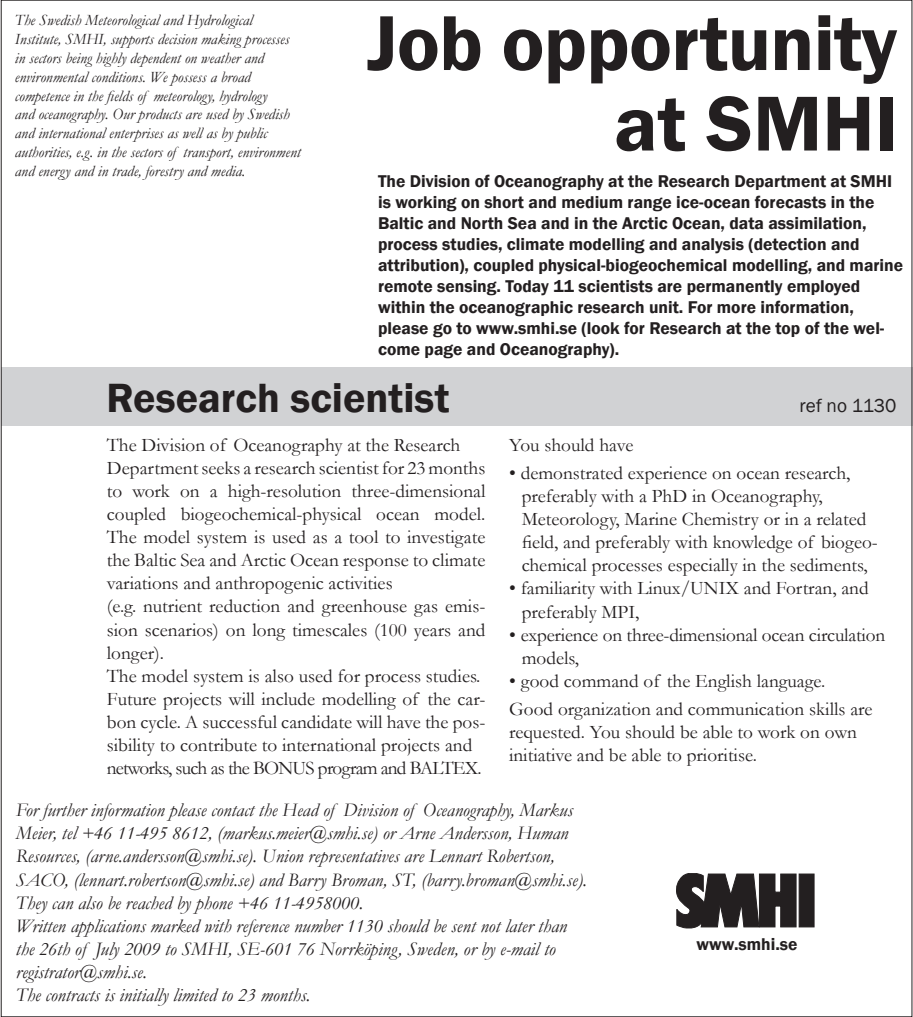
<style>
.page{position:relative;width:913px;height:1017px;background:#fff}
.page>*{position:absolute;margin:0;border:0;box-sizing:border-box;transform-origin:0 0}
.t1{font:600 80.5px/80.5px "Franklin Gothic";letter-spacing:-.01em;color:#231f20;text-align:right}
.t2{font:600 42px "Franklin Gothic";color:#231f20}
.t3{font:19.25px/23.1px "Garamond";color:#231f20;text-align:justify}
.t4{font:italic 19.25px/23.1px "Garamond";color:#231f20}
.t5{font:19.25px "Garamond";letter-spacing:-.04em;color:#231f20}
.t6{font:19.25px "Franklin Gothic";color:#231f20}
.t7{font:600 17.5px/21px "Franklin Gothic";color:#231f20}
.t8{font:italic 15.75px/18.9px "Garamond";color:#231f20}
.s1{color:#fff}
</style>
<div class="page">
<div style="left:1px;top:367px;width:912px;height:58px;background:#d1d2d4"></div>
<svg style="left:676px;top:873px;width:121px;height:55px;background:#444142"></svg>
<div style="left:799px;top:874px;width:15px;height:53px;background:#231f20;border:1px solid #231f20"></div>
<p class="t8" style="left:15px;top:10px;width:239px">The Swedish Meteorological and Hydrological</p>
<p class="t8" style="left:15px;top:29px;width:287px">Institute, SMHI, supports decision making processes in sectors being highly dependent on weather and environmental conditions. We possess a broad competence in the fields of meteorology, hydrology<br>and oceanography. Our products are used by Swedish and international enterprises as well as by public authorities, e.g. in the sectors of transport, environment and energy and in trade, forestry and media.</p>
<p class="t1" style="left:367px;top:4px;width:532px">Job opportunity at SMHI</p>
<p class="t7" style="left:378px;top:171px;width:515px">The Division of Oceanography at the Research Department at SMHI</p>
<p class="t7" style="left:378px;top:192px;width:498px">is working on short and medium range ice-ocean forecasts in the</p>
<p class="t7" style="left:378px;top:213px;width:490px">Baltic and North Sea and in the Arctic Ocean, data assimilation,</p>
<p class="t7" style="left:378px;top:234px;width:483px">process studies, climate modelling and analysis (detection and</p>
<p class="t7" style="left:378px;top:255px;width:526px">attribution), coupled physical-biogeochemical modelling, and marine</p>
<p class="t7" style="left:378px;top:276px;width:508px">remote sensing. Today 11 scientists are permanently employed within the oceanographic research unit. For more information, please go to www.smhi.se (look for Research at the top of the wel&shy;come page and Oceanography).</p>
<p class="t2" style="left:106px;top:372px;width:345px">Research scientist</p>
<p class="t6" style="left:799px;top:393px;width:98px">ref no 1130</p>
<p class="t3" style="left:107px;top:433px;width:355px">The Division of Oceanography at the Research</p>
<p class="t3" style="left:107px;top:456px;width:380px">Department seeks a research scientist for 23 months to work on a high-resolution three-dimensional coupled biogeochemical-physical ocean model.<br>The model system is used as a tool to investigate the Baltic Sea and Arctic Ocean response to climate variations and anthropogenic activities</p>
<p class="t3" style="left:107px;top:594px;width:380px">(e.g. nutrient reduction and greenhouse gas emis&shy;sion scenarios) on long timescales (100 years and longer).</p>
<p class="t3" style="left:107px;top:664px;width:375px">The model system is also used for process studies.</p>
<p class="t3" style="left:107px;top:687px;width:380px">Future projects will include modelling of the car&shy;bon cycle. A successful candidate will have the pos&shy;sibility to contribute to international projects and</p>
<p class="t5" style="left:107px;top:755px;width:376px">networks, such as the BONUS program and BALTEX.</p>
<p class="t3" style="left:509px;top:433px;width:126px">You should have</p>
<p class="t3" style="left:509px;top:461px;width:343px">• demonstrated experience on ocean research,</p>
<p class="t3" style="left:509px;top:484px;width:315px"><span class="s1">...</span>preferably with a PhD in Oceanography,</p>
<p class="t3" style="left:509px;top:507px;width:370px;text-align:left"><span class="s1">...</span>Meteorology, Marine Chemistry or in a related <span class="s1">...</span>field, and preferably with knowledge of biogeo-<span class="s1">...</span>chemical processes especially in the sediments,</p>
<p class="t3" style="left:509px;top:576px;width:361px">• familiarity with Linux/UNIX and Fortran, and</p>
<p class="t3" style="left:509px;top:599px;width:132px"><span class="s1">...</span>preferably MPI,</p>
<p class="t3" style="left:509px;top:623px;width:378px">• experience on three-dimensional ocean circulation <span class="s1">...</span>models,</p>
<p class="t3" style="left:509px;top:669px;width:318px">• good command of the English language.</p>
<p class="t3" style="left:509px;top:697px;width:365px">Good organization and communication skills are</p>
<p class="t3" style="left:509px;top:720px;width:349px">requested. You should be able to work on own</p>
<p class="t3" style="left:509px;top:743px;width:249px">initiative and be able to prioritise.</p>
<p class="t4" style="left:16px;top:798px;width:573px">For further information please contact the Head of Division of Oceanography, Markus Meier, tel +46 11-495 8612, (markus.meier@smhi.se) or Arne Andersson, Human Resources, (arne.andersson@smhi.se). Union representatives are Lennart Robertson, SACO, (lennart.robertson@smhi.se) and Barry Broman, ST, (barry.broman@smhi.se).<br>They can also be reached by phone +46 11-4958000.</p>
<p class="t4" style="left:16px;top:914px;width:553px">Written applications marked with reference number 1130 should be sent not later than the 26th of July 2009 to SMHI, SE-601 76 Norrköping, Sweden, or by e-mail to registrator@smhi.se.</p>
<p class="t4" style="left:16px;top:983px;width:296px">The contracts is initially limited to 23 months.</p>
<p class="t7" style="left:696px;top:934px;width:102px">www.smhi.se</p>
</div>
